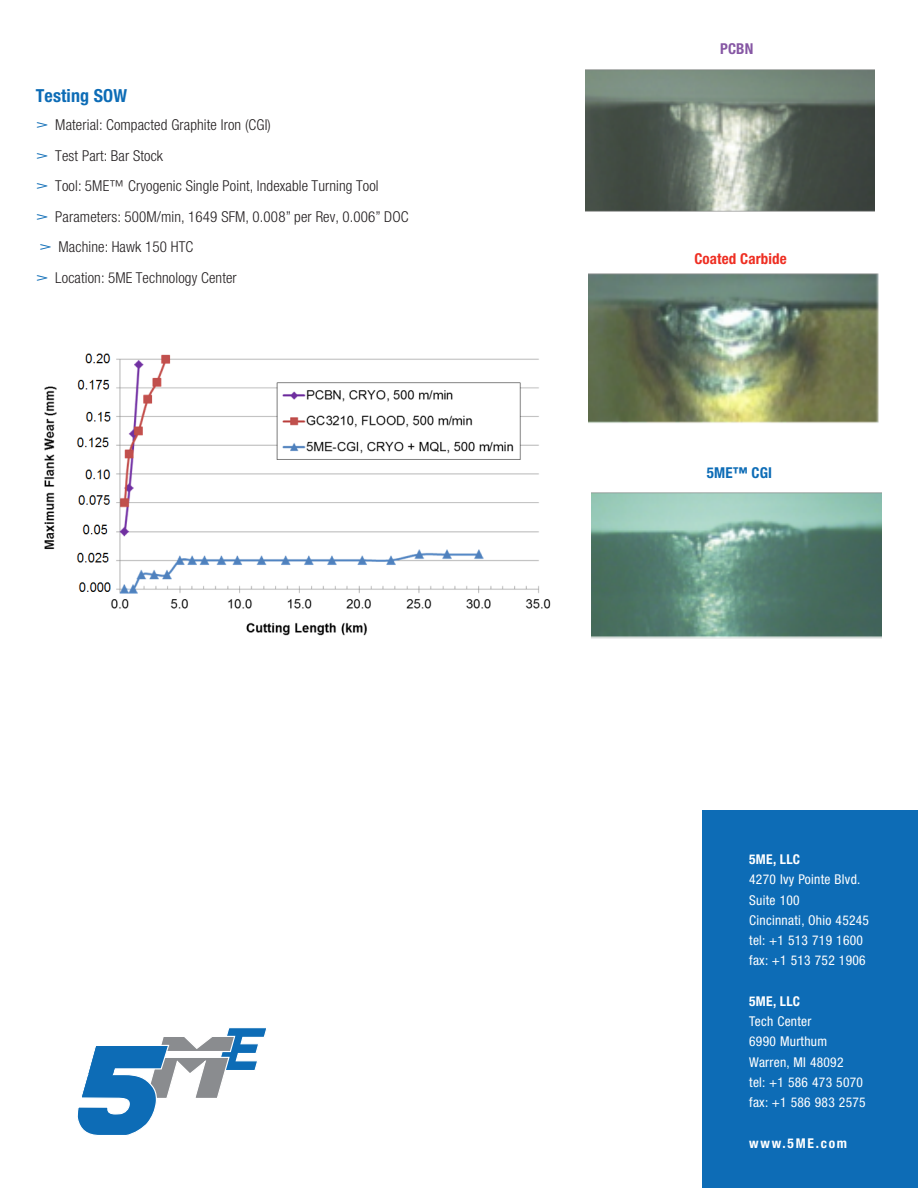
<style>
.page{position:relative;width:918px;height:1188px;background:#fff}
.page>*{position:absolute;margin:0;border:0;box-sizing:border-box;transform-origin:0 0}
.t1{font:700 condensed 18px "Helvetica Neue LT Pro";letter-spacing:.005em;color:#0d6cb6}
.t2{font:300 condensed 15px/30.6px "Helvetica Neue LT Pro";letter-spacing:.01em;color:#231f20}
.t3{font:700 condensed 15px "Helvetica Neue LT Pro";letter-spacing:.01em;color:#ee2e22}
.t4{font:700 condensed 15px "Helvetica Neue LT Pro";letter-spacing:.01em;color:#0d6cb6}
.t5{font:700 condensed 15px "Helvetica Neue LT Pro";color:#8657a4}
._09_HV_co_47{font:condensed 13.5px/20.2px "Helvetica Neue LT Pro";letter-spacing:.02em;color:#fff}
._09_HV_co_47-2{font:700 condensed 13.5px "Helvetica Neue LT Pro";letter-spacing:.02em;color:#fff}
._09_HV_co_47-3{font:700 condensed 13.5px "Helvetica Neue LT Pro";letter-spacing:.13em;color:#fff}
</style>
<div class="page">
<div style="left:702px;top:810px;width:216px;height:378px;background:#0d6cb6"></div>
<svg style="left:77px;top:1028px;width:189px;height:108px"></svg>
<img style="left:586px;top:69px;width:288px;height:143px">
<img style="left:588px;top:273px;width:290px;height:150px">
<img style="left:592px;top:492px;width:289px;height:147px">
<img style="left:44px;top:353px;width:507px;height:283px">
<p class="t1" style="left:36px;top:84px;width:93px">Testing SOW</p>
<p class="t2" style="left:55px;top:109px;width:355px">Material: Compacted Graphite Iron (CGI)<br>Test Part: Bar Stock<br>Tool: 5ME™ Cryogenic Single Point, Indexable Turning Tool Parameters: 500M/min, 1649 SFM, 0.008” per Rev, 0.006” DOC Machine: Hawk 150 HTC<br>Location: 5ME Technology Center</p>
<p class="t5" style="left:720px;top:39px;width:35px">PCBN</p>
<p class="t3" style="left:694px;top:250px;width:94px">Coated Carbide</p>
<p class="t4" style="left:707px;top:463px;width:67px">5ME™ CGI</p>
<p class="_09_HV_co_47-2" style="left:749px;top:851px;width:52px">5ME, LLC</p>
<p class="_09_HV_co_47" style="left:749px;top:869px;width:121px">4270 Ivy Pointe Blvd.<br>Suite 100<br>Cincinnati, Ohio 45245 tel: +1 513 719 1600</p>
<p class="_09_HV_co_47" style="left:749px;top:950px;width:118px">fax: +1 513 752 1906</p>
<p class="_09_HV_co_47-2" style="left:749px;top:993px;width:52px">5ME, LLC</p>
<p class="_09_HV_co_47" style="left:749px;top:1011px;width:64px">Tech Center</p>
<p class="_09_HV_co_47" style="left:749px;top:1031px;width:79px">6990 Murthum</p>
<p class="_09_HV_co_47" style="left:749px;top:1051px;width:96px">Warren, MI 48092</p>
<p class="_09_HV_co_47" style="left:749px;top:1072px;width:115px">tel: +1 586 473 5070</p>
<p class="_09_HV_co_47" style="left:749px;top:1092px;width:118px">fax: +1 586 983 2575</p>
<p class="_09_HV_co_47-3" style="left:749px;top:1135px;width:99px">www.5ME.com</p>
</div>
